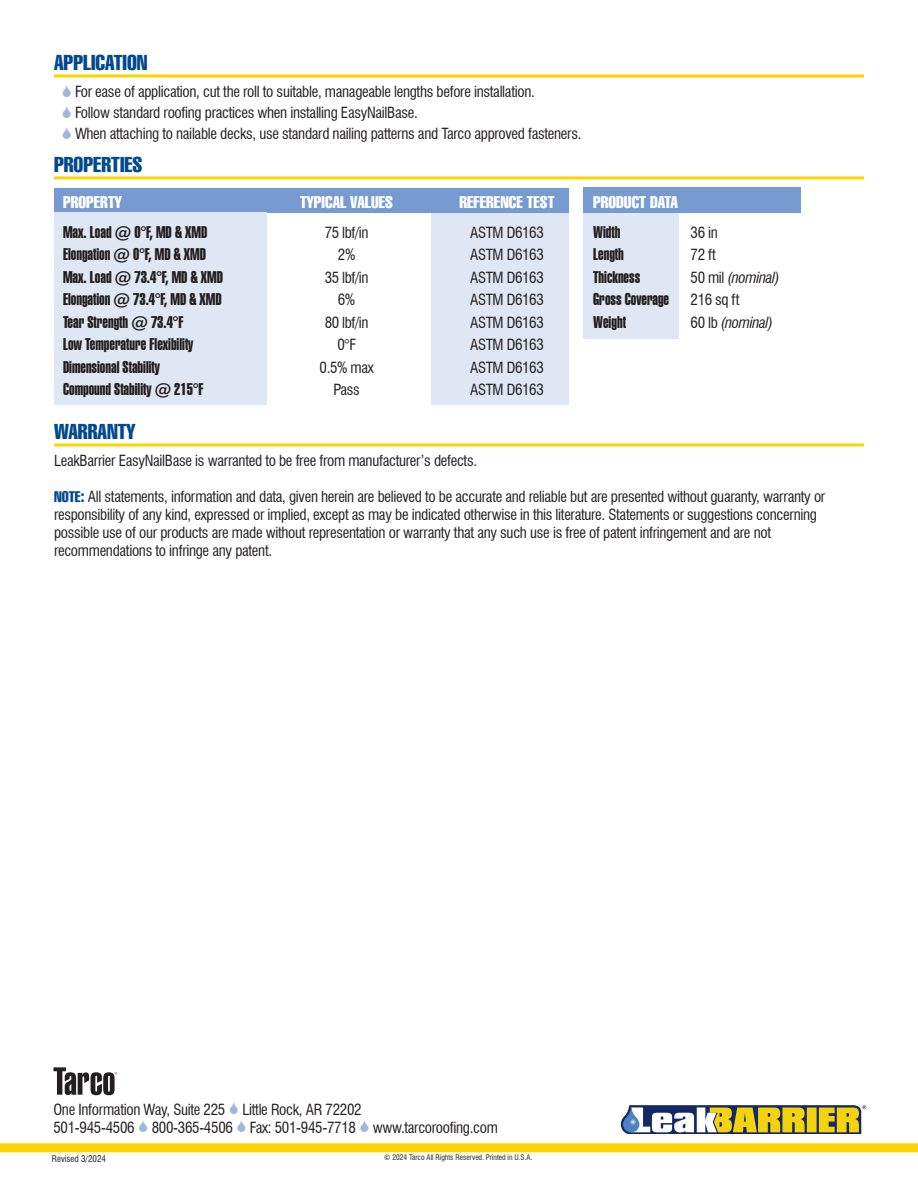
<style>
.page{position:relative;width:918px;height:1188px;background:#fff}
.page>*{position:absolute;margin:0;border:0;box-sizing:border-box;transform-origin:0 0}
.Subhead_14pt{font:extra-condensed 21px "Swiss 911 BT";color:#014990}
.Body_Hanging{font:16.5px "Swiss 911 BT Extra Compressed";color:#231f20}
.Chartheads{font:extra-condensed 16.5px "Swiss 911 BT";color:#fff}
.Body_Hanging_less_indent{font:condensed 15px/18px "Swiss 721 BT";letter-spacing:-.02em;color:#231f20}
.Body_Hanging-2{font:condensed 15px "Swiss 721 BT";letter-spacing:-.025em;color:#231f20}
.Body_Hanging-3{font:italic condensed 15px "Swiss 721 BT";letter-spacing:-.025em;color:#231f20}
.t1{font:condensed 9px "Swiss 721 BT";color:#231f20}
.t2{font:condensed 7.5px "Swiss 721 BT";color:#231f20}
.s1{font-style:normal}
.s2{font-family:"Swiss 911 BT";font-stretch:extra-condensed;color:#014990}
</style>
<div class="page">
<div style="left:0;top:1143px;width:918px;height:9px;background:#fed304"></div>
<div style="left:431px;top:212px;width:138px;height:193px;background:#dfe6f4"></div>
<hr style="left:54px;top:443px;width:810px;height:3px;background:#fed304">
<svg style="left:620px;top:1105px;width:247px;height:28px"></svg>
<svg style="left:53px;top:1067px;width:64px;height:28px"></svg>
<div style="left:54px;top:188px;width:515px;height:25px;background:#779bd0"></div>
<div style="left:54px;top:212px;width:213px;height:193px;background:#dfe6f4"></div>
<hr style="left:54px;top:74px;width:810px;height:3px;background:#fed304">
<hr style="left:54px;top:176px;width:810px;height:3px;background:#fed304">
<div style="left:584px;top:212px;width:95px;height:127px;background:#dfe6f4"></div>
<div style="left:584px;top:188px;width:217px;height:25px;background:#779bd0"></div>
<p class="Subhead_14pt" style="left:54px;top:51px;width:95px">APPLICATION</p>
<p class="Body_Hanging_less_indent" style="left:75px;top:83px;width:461px">For ease of application, cut the roll to suitable, manageable lengths before installation.</p>
<p class="Body_Hanging_less_indent" style="left:75px;top:104px;width:344px">Follow standard roofing practices when installing EasyNailBase.</p>
<p class="Body_Hanging_less_indent" style="left:75px;top:125px;width:508px">When attaching to nailable decks, use standard nailing patterns and Tarco approved fasteners.</p>
<p class="Subhead_14pt" style="left:54px;top:153px;width:90px">PROPERTIES</p>
<p class="Chartheads" style="left:63px;top:192px;width:60px">PROPERTY</p>
<p class="Chartheads" style="left:300px;top:192px;width:94px">TYPICAL VALUES</p>
<p class="Chartheads" style="left:459px;top:192px;width:97px">REFERENCE TEST</p>
<p class="Body_Hanging" style="left:63px;top:222px;width:146px">Max. Load @ 0°F, MD &amp; XMD</p>
<p class="Body_Hanging-2" style="left:325px;top:223px;width:45px">75 lbf/in</p>
<p class="Body_Hanging-2" style="left:470px;top:223px;width:75px">ASTM D6163</p>
<p class="Body_Hanging" style="left:63px;top:245px;width:145px">Elongation @ 0°F, MD &amp; XMD</p>
<p class="Body_Hanging-2" style="left:338px;top:246px;width:19px">2%</p>
<p class="Body_Hanging-2" style="left:470px;top:246px;width:75px">ASTM D6163</p>
<p class="Body_Hanging" style="left:63px;top:267px;width:161px">Max. Load @ 73.4°F, MD &amp; XMD</p>
<p class="Body_Hanging-2" style="left:325px;top:268px;width:45px">35 lbf/in</p>
<p class="Body_Hanging-2" style="left:470px;top:268px;width:75px">ASTM D6163</p>
<p class="Body_Hanging" style="left:63px;top:290px;width:160px">Elongation @ 73.4°F, MD &amp; XMD</p>
<p class="Body_Hanging-2" style="left:338px;top:291px;width:19px">6%</p>
<p class="Body_Hanging-2" style="left:470px;top:291px;width:75px">ASTM D6163</p>
<p class="Body_Hanging" style="left:63px;top:312px;width:122px">Tear Strength @ 73.4°F</p>
<p class="Body_Hanging-2" style="left:325px;top:313px;width:45px">80 lbf/in</p>
<p class="Body_Hanging-2" style="left:470px;top:313px;width:75px">ASTM D6163</p>
<p class="Body_Hanging" style="left:63px;top:335px;width:132px">Low Temperature Flexibility</p>
<p class="Body_Hanging-2" style="left:337px;top:336px;width:20px">0°F</p>
<p class="Body_Hanging-2" style="left:470px;top:336px;width:75px">ASTM D6163</p>
<p class="Body_Hanging" style="left:63px;top:357px;width:98px">Dimensional Stability</p>
<p class="Body_Hanging-2" style="left:320px;top:358px;width:56px">0.5% max</p>
<p class="Body_Hanging-2" style="left:470px;top:358px;width:75px">ASTM D6163</p>
<p class="Body_Hanging" style="left:63px;top:380px;width:142px">Compound Stability @ 215°F</p>
<p class="Body_Hanging-2" style="left:334px;top:381px;width:28px">Pass</p>
<p class="Body_Hanging-2" style="left:470px;top:381px;width:75px">ASTM D6163</p>
<p class="Chartheads" style="left:593px;top:192px;width:86px">PRODUCT DATA</p>
<p class="Body_Hanging" style="left:593px;top:222px;width:29px">Width</p>
<p class="Body_Hanging-2" style="left:691px;top:223px;width:29px">36 in</p>
<p class="Body_Hanging" style="left:593px;top:245px;width:32px">Length</p>
<p class="Body_Hanging-2" style="left:691px;top:246px;width:27px">72 ft</p>
<p class="Body_Hanging" style="left:593px;top:267px;width:49px">Thickness</p>
<p class="Body_Hanging-3" style="left:691px;top:268px;width:90px"><span class="s1">50 mil</span> (nominal)</p>
<p class="Body_Hanging" style="left:593px;top:290px;width:78px">Gross Coverage</p>
<p class="Body_Hanging-2" style="left:691px;top:291px;width:50px">216 sq ft</p>
<p class="Body_Hanging" style="left:593px;top:312px;width:34px">Weight</p>
<p class="Body_Hanging-3" style="left:691px;top:313px;width:84px"><span class="s1">60 lb</span> (nominal)</p>
<p class="Subhead_14pt" style="left:54px;top:420px;width:83px">WARRANTY</p>
<p class="Body_Hanging_less_indent" style="left:54px;top:452px;width:425px">LeakBarrier EasyNailBase is warranted to be free from manufacturer’s defects.</p>
<p class="Body_Hanging_less_indent" style="left:54px;top:488px;width:773px"><span class="s2">NOTE:</span> All statements, information and data, given herein are believed to be accurate and reliable but are presented without guaranty, warranty or responsibility of any kind, expressed or implied, except as may be indicated otherwise in this literature. Statements or suggestions concerning possible use of our products are made without representation or warranty that any such use is free of patent infringement and are not recommendations to infringe any patent.</p>
<p class="Body_Hanging_less_indent" style="left:53px;top:1101px;width:310px">One Information Way, Suite 225 Little Rock, AR 72202</p>
<p class="Body_Hanging_less_indent" style="left:53px;top:1119px;width:446px">501-945-4506 800-365-4506 Fax: 501-945-7718 www.tarcoroofing.com</p>
<p class="t1" style="left:52px;top:1153px;width:56px">Revised 3/2024</p>
<p class="t2" style="left:384px;top:1152px;width:150px">© 2024 Tarco All Rights Reserved. Printed in U.S.A.</p>
</div>
